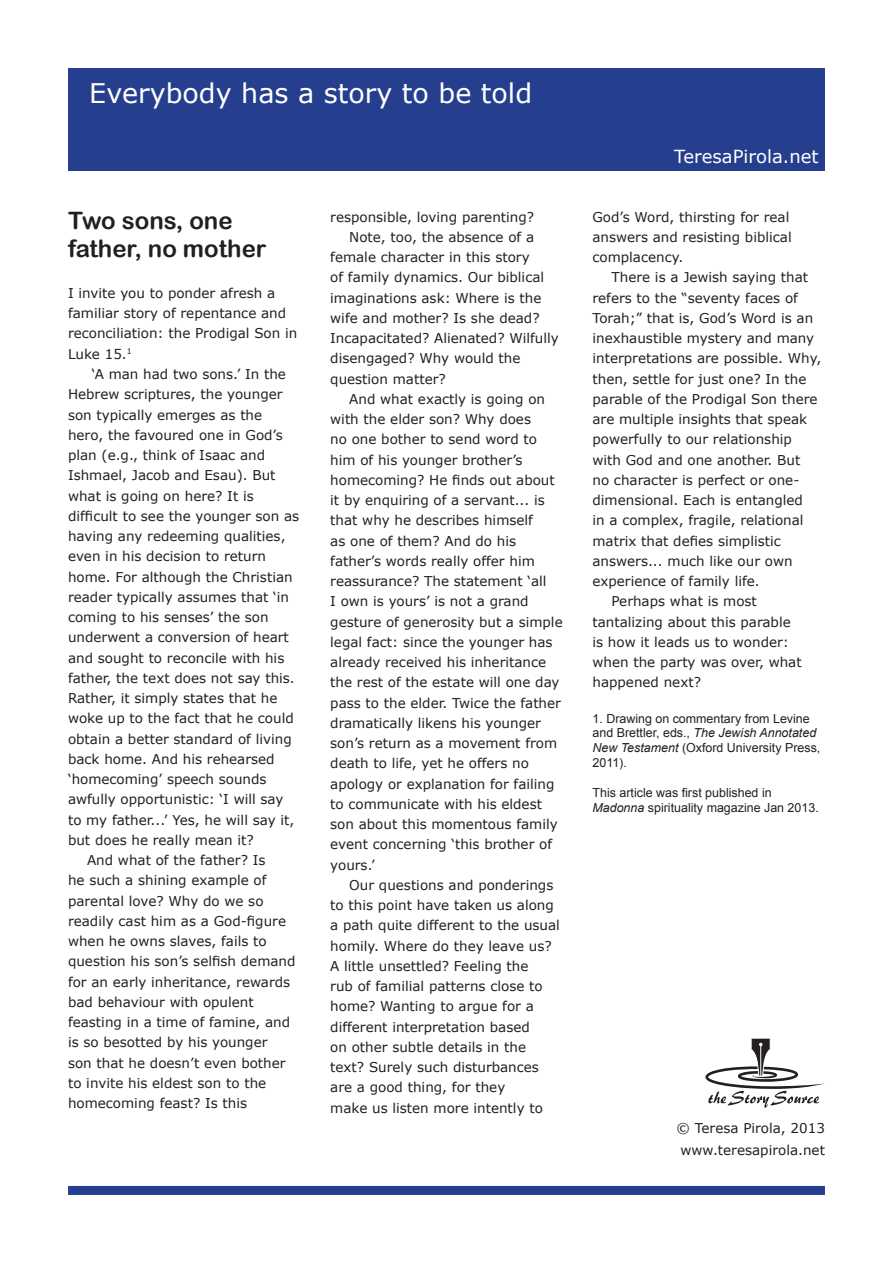
<style>
.page{position:relative;width:893px;height:1263px;background:#fff}
.page>*{position:absolute;margin:0;border:0;box-sizing:border-box;transform-origin:0 0}
.t1{font:27px "MS Reference Sans Serif";color:#fff}
.t2{font:24px/28.8px "Arial Rounded MT Bold";color:#231f20}
.t3{font:18px "MS Reference Sans Serif";color:#fff}
.t4{font:13.5px/20.2px "MS Reference Sans Serif";color:#231f20}
.t5{font:12.45px/15px "Arial";color:#231f20}
.s1{font-style:italic}
</style>
<div class="page">
<div style="left:68px;top:68px;width:757px;height:102px;background:#253f8e"></div>
<svg style="left:705px;top:1039px;width:119px;height:69px"></svg>
<div style="left:68px;top:1186px;width:757px;height:9px;background:#253f8e"></div>
<p class="t1" style="left:89px;top:76px;width:444px">Everybody has a story to be told</p>
<p class="t2" style="left:68px;top:205px;width:200px">Two sons, one father, no mother</p>
<p class="t4" style="left:68px;top:282px;width:231px">I invite you to ponder afresh a familiar story of repentance and reconciliation: the Prodigal Son in<br>Luke 15.<sup>1</sup></p>
<p class="t4" style="left:68px;top:363px;width:233px;text-indent:24px">‘A man had two sons.’ In the<br>Hebrew scriptures, the younger son typically emerges as the hero, the favoured one in God’s plan (e.g., think of Isaac and<br>Ishmael, Jacob and Esau). But what is going on here? It is difficult to see the younger son as having any redeeming qualities, even in his decision to return home. For although the Christian reader typically assumes that ‘in coming to his senses’ the son underwent a conversion of heart and sought to reconcile with his father, the text does not say this.<br>Rather, it simply states that he woke up to the fact that he could obtain a better standard of living back home. And his rehearsed ‘homecoming’ speech sounds awfully opportunistic: ‘I will say to my father...’ Yes, he will say it, but does he really mean it?</p>
<p class="t4" style="left:68px;top:849px;width:229px;text-indent:19px">And what of the father? Is<br>he such a shining example of parental love? Why do we so readily cast him as a God-figure when he owns slaves, fails to question his son’s selfish demand for an early inheritance, rewards bad behaviour with opulent feasting in a time of famine, and is so besotted by his younger<br>son that he doesn’t even bother to invite his eldest son to the homecoming feast? Is this</p>
<p class="t4" style="left:330px;top:206px;width:205px">responsible, loving parenting?</p>
<p class="t4" style="left:330px;top:226px;width:230px;text-indent:19px">Note, too, the absence of a female character in this story<br>of family dynamics. Our biblical imaginations ask: Where is the wife and mother? Is she dead?<br>Incapacitated? Alienated? Wilfully disengaged? Why would the question matter?</p>
<p class="t4" style="left:330px;top:388px;width:234px;text-indent:19px">And what exactly is going on with the elder son? Why does<br>no one bother to send word to him of his younger brother’s homecoming? He finds out about it by enquiring of a servant... is that why he describes himself<br>as one of them? And do his father’s words really offer him reassurance? The statement ‘all<br>I own is yours’ is not a grand gesture of generosity but a simple legal fact: since the younger has already received his inheritance the rest of the estate will one day pass to the elder. Twice the father dramatically likens his younger son’s return as a movement from death to life, yet he offers no apology or explanation for failing to communicate with his eldest son about this momentous family event concerning ‘this brother of yours.’</p>
<p class="t4" style="left:330px;top:874px;width:231px;text-indent:19px">Our questions and ponderings to this point have taken us along a path quite different to the usual homily. Where do they leave us?<br>A little unsettled? Feeling the<br>rub of familial patterns close to home? Wanting to argue for a different interpretation based<br>on other subtle details in the text? Surely such disturbances are a good thing, for they<br>make us listen more intently to</p>
<p class="t3" style="left:674px;top:145px;width:146px">TeresaPirola.net</p>
<p class="t4" style="left:592px;top:206px;width:201px">God’s Word, thirsting for real answers and resisting biblical complacency.</p>
<p class="t4" style="left:592px;top:267px;width:230px;text-indent:19px">There is a Jewish saying that refers to the “seventy faces of<br>Torah;” that is, God’s Word is an inexhaustible mystery and many interpretations are possible. Why, then, settle for just one? In the parable of the Prodigal Son there are multiple insights that speak powerfully to our relationship with God and one another. But<br>no character is perfect or one&shy;dimensional. Each is entangled<br>in a complex, fragile, relational matrix that defies simplistic answers... much like our own experience of family life.</p>
<p class="t4" style="left:592px;top:591px;width:211px;text-indent:19px">Perhaps what is most tantalizing about this parable is how it leads us to wonder: when the party was over, what happened next?</p>
<p class="t5" style="left:592px;top:711px;width:229px">1. Drawing on commentary from Levine and Brettler, eds., <span class="s1">The Jewish Annotated<br>New Testament</span> (Oxford University Press,<br>2011).</p>
<p class="t5" style="left:592px;top:785px;width:228px">This article was first published in<br><span class="s1">Madonna</span> spirituality magazine Jan 2013.</p>
<p class="t4" style="left:676px;top:1117px;width:150px">© Teresa Pirola, 2013</p>
<p class="t4" style="left:680px;top:1140px;width:146px">www.teresapirola.net</p>
</div>
